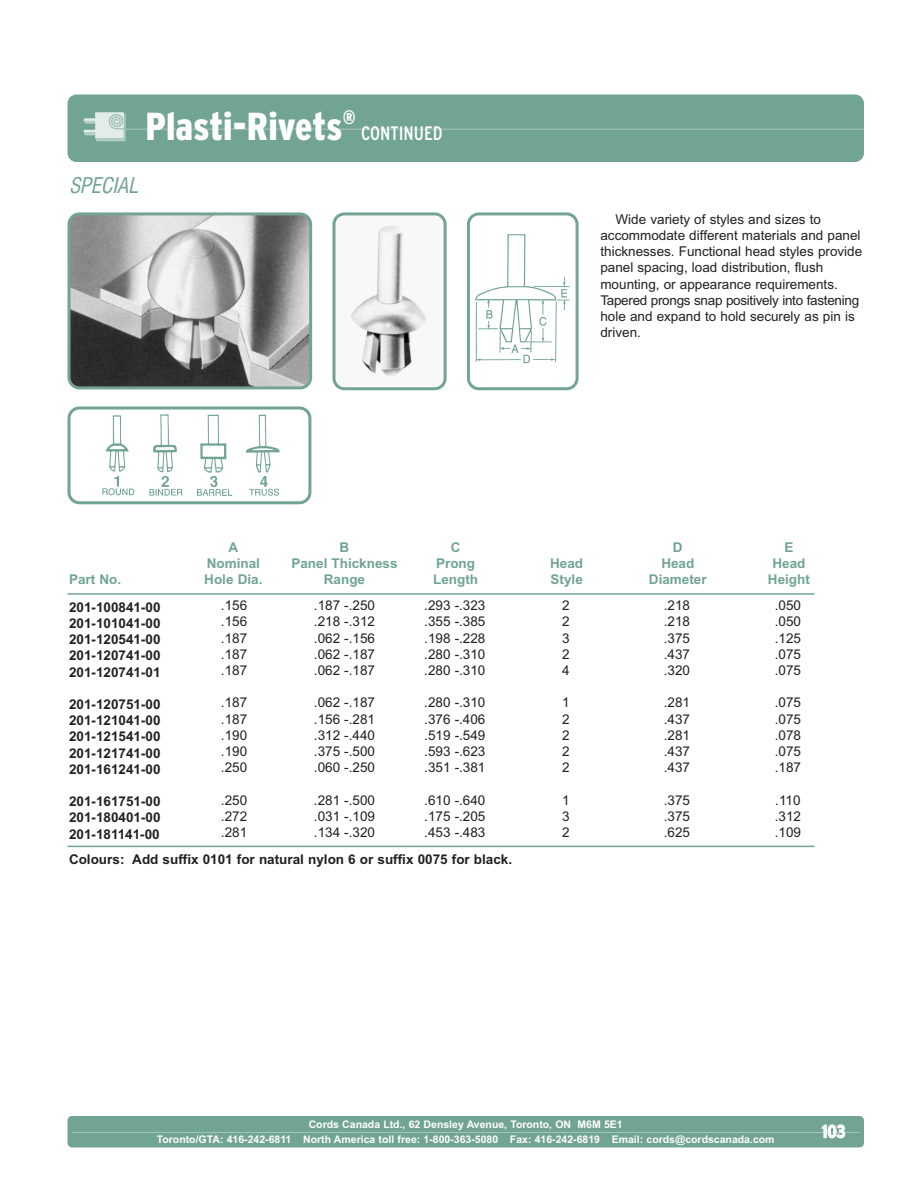
<style>
.page{position:relative;width:918px;height:1188px;background:#fff}
.page>*{position:absolute;margin:0;border:0;box-sizing:border-box;transform-origin:0 0}
.t1{font:900 condensed 39px "Interstate";color:#fff}
.t2{font:italic condensed 21px "Swiss 721 BT";color:#71a492}
.t3{font:condensed 19.5px "Interstate";color:#fff}
.t4{font:700 condensed 18px "Interstate";color:#fff}
.t5{font:13.5px/16.2px "Arial";color:#231f20;text-align:justify}
.t6{font:700 13.5px/16.2px "Arial";color:#231f20;text-align:justify}
.t7{font:700 13.5px/16.2px "Arial";color:#71a492;text-align:center}
.t8{font:700 10.5px/15px "Arial";color:#fff;text-align:center}
</style>
<div class="page">
<div style="left:68px;top:1116px;width:796px;height:32px;background:#71a492;border-radius:4px"></div>
<hr style="left:72px;top:1132px;width:788px;height:1px;background:#a3c3b8">
<hr style="left:68px;top:593px;width:747px;height:2px;background:#71a492">
<hr style="left:68px;top:846px;width:747px;height:1px;background:#71a492">
<svg style="left:332px;top:212px;width:115px;height:178px"></svg>
<svg style="left:68px;top:406px;width:243px;height:98px"></svg>
<svg style="left:467px;top:212px;width:112px;height:178px"></svg>
<svg style="left:68px;top:212px;width:244px;height:177px;background:#949696"></svg>
<div style="left:68px;top:94px;width:796px;height:68px;background:#71a492;border-radius:9px"></div>
<hr style="left:122px;top:129px;width:742px;height:1px;background:#a3c3b8">
<svg style="left:84px;top:112px;width:42px;height:29px"></svg>
<h1 class="t1" style="left:146px;top:111px;width:211px">Plasti-Rivets<sup>®</sup></h1>
<h3 class="t3" style="left:361px;top:125px;width:83px">CONTINUED</h3>
<h2 class="t2" style="left:69px;top:176px;width:75px">SPECIAL</h2>
<p class="t5" style="left:600px;top:212px;width:263px;text-align:left;text-indent:15px">Wide variety of styles and sizes to accommodate different materials and panel thicknesses. Functional head styles provide panel spacing, load distribution, flush mounting, or appearance requirements.<br>Tapered prongs snap positively into fastening hole and expand to hold securely as pin is driven.</p>
<p class="t7" style="left:69px;top:572px;width:54px">Part No.</p>
<p class="t6" style="left:69px;top:600px;width:93px">201-100841-00<br>201-101041-00<br>201-120541-00<br>201-120741-00<br>201-120741-01</p>
<p class="t6" style="left:69px;top:697px;width:93px">201-120751-00<br>201-121041-00<br>201-121541-00<br>201-121741-00<br>201-161241-00</p>
<p class="t6" style="left:69px;top:795px;width:93px">201-161751-00<br>201-180401-00<br>201-181141-00</p>
<p class="t7" style="left:204px;top:540px;width:60px">A<br>Nominal<br>Hole Dia.</p>
<p class="t7" style="left:291px;top:540px;width:108px">B<br>Panel Thickness<br>Range</p>
<p class="t7" style="left:433px;top:540px;width:46px">C<br>Prong<br>Length</p>
<p class="t5" style="left:221px;top:599px;width:28px">.156 .156 .187 .187 .187</p>
<p class="t5" style="left:221px;top:696px;width:28px">.187 .187 .190 .190 .250</p>
<p class="t5" style="left:221px;top:793px;width:28px">.250 .272 .281</p>
<p class="t5" style="left:314px;top:599px;width:63px">.187 -.250 .218 -.312 .062 -.156 .062 -.187 .062 -.187</p>
<p class="t5" style="left:314px;top:696px;width:63px">.062 -.187 .156 -.281 .312 -.440 .375 -.500 .060 -.250</p>
<p class="t5" style="left:314px;top:793px;width:63px">.281 -.500 .031 -.109 .134 -.320</p>
<p class="t5" style="left:424px;top:599px;width:63px">.293 -.323 .355 -.385 .198 -.228 .280 -.310 .280 -.310</p>
<p class="t5" style="left:424px;top:696px;width:63px">.280 -.310 .376 -.406 .519 -.549 .593 -.623 .351 -.381</p>
<p class="t5" style="left:424px;top:793px;width:63px">.610 -.640 .175 -.205 .453 -.483</p>
<p class="t6" style="left:69px;top:852px;width:445px">Colours: Add suffix 0101 for natural nylon 6 or suffix 0075 for black.</p>
<p class="t7" style="left:550px;top:556px;width:35px;text-align:left">Head<br>Style</p>
<p class="t5" style="left:562px;top:599px;width:9px">2<br>2<br>3<br>2<br>4</p>
<p class="t5" style="left:562px;top:696px;width:9px">1<br>2<br>2<br>2<br>2</p>
<p class="t5" style="left:562px;top:793px;width:9px">1<br>3<br>2</p>
<p class="t7" style="left:649px;top:540px;width:59px">D<br>Head<br>Diameter</p>
<p class="t7" style="left:768px;top:540px;width:43px">E<br>Head<br>Height</p>
<p class="t5" style="left:664px;top:599px;width:28px">.218 .218 .375 .437 .320</p>
<p class="t5" style="left:664px;top:696px;width:28px">.281 .437 .281 .437 .437</p>
<p class="t5" style="left:664px;top:793px;width:28px">.375 .375 .625</p>
<p class="t5" style="left:775px;top:599px;width:28px">.050 .050 .125 .075 .075</p>
<p class="t5" style="left:775px;top:696px;width:28px">.075 .075 .078 .075 .187</p>
<p class="t5" style="left:775px;top:793px;width:28px">.110 .312 .109</p>
<p class="t8" style="left:157px;top:1118px;width:619px">Cords Canada Ltd., 62 Densley Avenue, Toronto, ON M6M 5E1<br>Toronto/GTA: 416-242-6811 North America toll free: 1-800-363-5080 Fax: 416-242-6819 Email: cords@cordscanada.com</p>
<h3 class="t4" style="left:822px;top:1124px;width:25px">103</h3>
</div>
